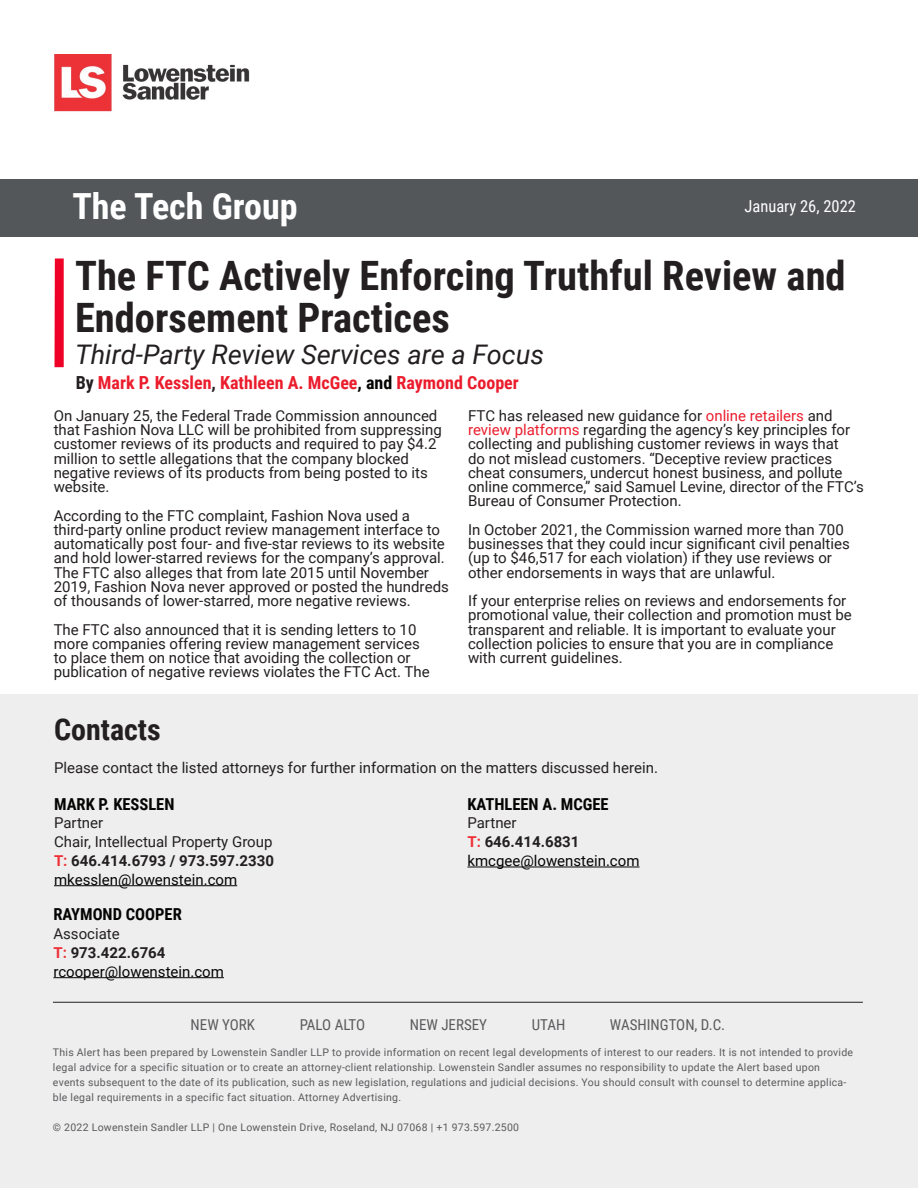
<style>
.page{position:relative;width:918px;height:1188px;background:#fff}
.page>*{position:absolute;margin:0;border:0;box-sizing:border-box;transform-origin:0 0}
.t1{font:700 40.5px/42px "Roboto Condensed";color:#231f20}
.t2{font:700 36px "Roboto Condensed";color:#fff}
.t3{font:700 30px "Roboto Condensed";color:#231f20}
.t4{font:italic 27px "Roboto";color:#231f20}
.Body{font:700 18px "Roboto Condensed";color:#eb1c2c}
.Body-2{font:700 16.5px "Roboto Condensed";color:#040503}
.t5{font:16.5px "Roboto Condensed";color:#fff}
.Body-3{font:15px/14.2px "Roboto";color:#231f20}
.Body-4{font:15px "Roboto";color:#040503}
.Body-5{font:700 15px/18.8px "Roboto";color:#231f20}
.t6{font:15px "Roboto Condensed";color:#5a595b}
.t7{font:15px "Roboto Condensed";letter-spacing:-.025em;color:#5a595b}
.t8{font:10.5px/15px "Roboto";letter-spacing:.025em;color:#5a595b}
.s1{color:#231f20}
.s2{color:#040503}
.s3{color:#eb1c2c}
.s4{font-weight:700;color:#ee3037}
.s5{font-weight:700}
.s6{font-weight:400}
.s7{color:#ee3037}
</style>
<div class="page">
<div style="left:0;top:694px;width:918px;height:494px;background:#eeeeef"></div>
<img style="left:54px;top:54px;width:196px;height:58px">
<div style="left:55px;top:258px;width:9px;height:109px;background:#ef0027"></div>
<div style="left:0;top:179px;width:918px;height:58px;background:#54575a"></div>
<hr style="left:54px;top:885px;width:183px;height:1px;background:#040503">
<hr style="left:467px;top:867px;width:173px;height:1px;background:#040503">
<hr style="left:53px;top:977px;width:171px;height:1px;background:#040503">
<hr style="left:53px;top:1002px;width:810px;height:1px;background:#231f20">
<p class="t2" style="left:72px;top:181px;width:227px">The Tech Group</p>
<p class="t5" style="left:745px;top:194px;width:113px">January 26, 2022</p>
<p class="t5" style="left:762px;top:202px;width:102px">March 20, 2020</p>
<p class="t1" style="left:75px;top:253px;width:772px">The FTC Actively Enforcing Truthful Review and<br>Endorsement Practices</p>
<p class="t4" style="left:75px;top:335px;width:470px">Third-Party Review Services are a Focus</p>
<p class="Body" style="left:76px;top:370px;width:445px"><span class="s1">By</span> Mark P. Kesslen<span class="s1">,</span> Kathleen A. McGee<span class="s2">, and</span> Raymond Cooper</p>
<p class="Body-3" style="left:54px;top:408px;width:390px">On January 25, the Federal Trade Commission announced that Fashion Nova LLC will be prohibited from suppressing customer reviews of its products and required to pay $4.2 million to settle allegations that the company blocked negative reviews of its products from being posted to its website.</p>
<p class="Body-3" style="left:54px;top:508px;width:397px">According to the FTC complaint, Fashion Nova used a third-party online product review management interface to automatically post four- and five-star reviews to its website and hold lower-starred reviews for the company’s approval.<br>The FTC also alleges that from late 2015 until November 2019, Fashion Nova never approved or posted the hundreds of thousands of lower-starred, more negative reviews.</p>
<p class="Body-3" style="left:54px;top:622px;width:378px">The FTC also announced that it is sending letters to 10 more companies offering review management services to place them on notice that avoiding the collection or publication of negative reviews violates the FTC Act. The</p>
<p class="t3" style="left:54px;top:708px;width:108px">Contacts</p>
<p class="Body-3" style="left:468px;top:408px;width:397px">FTC has released new guidance for <span class="s3">online retailers</span> and <span class="s3">review platforms</span> regarding the agency’s key principles for collecting and publishing customer reviews in ways that<br>do not mislead customers. “Deceptive review practices cheat consumers, undercut honest business, and pollute online commerce,” said Samuel Levine, director of the FTC’s Bureau of Consumer Protection.</p>
<p class="Body-3" style="left:468px;top:522px;width:383px">In October 2021, the Commission warned more than 700 businesses that they could incur significant civil penalties (up to $46,517 for each violation) if they use reviews or other endorsements in ways that are unlawful.</p>
<p class="Body-3" style="left:468px;top:593px;width:385px">If your enterprise relies on reviews and endorsements for promotional value, their collection and promotion must be transparent and reliable. It is important to evaluate your collection policies to ensure that you are in compliance with current guidelines.</p>
<p class="Body-3" style="left:54px;top:760px;width:606px">Please contact the listed attorneys for further information on the matters discussed herein.</p>
<p class="Body-2" style="left:54px;top:792px;width:122px">MARK P. KESSLEN</p>
<p class="Body-3" style="left:54px;top:815px;width:51px">Partner</p>
<p class="Body-3" style="left:54px;top:832px;width:221px;line-height:18.8px">Chair, Intellectual Property Group<br><span class="s4">T:</span> <span class="s5">646.414.6793 / 973.597.2330</span></p>
<p class="Body-4" style="left:54px;top:869px;width:185px">mkesslen@lowenstein.com</p>
<p class="Body-2" style="left:53px;top:903px;width:130px">RAYMOND COOPER</p>
<p class="Body-5" style="left:53px;top:924px;width:114px"><span class="s6">Associate<br></span><span class="s7">T:</span> 973.422.6764</p>
<p class="Body-4" style="left:53px;top:961px;width:172px">rcooper@lowenstein.com</p>
<p class="Body-2" style="left:467px;top:792px;width:143px">KATHLEEN A. MCGEE</p>
<p class="Body-5" style="left:467px;top:813px;width:114px"><span class="s6">Partner<br></span><span class="s7">T:</span> 646.414.6831</p>
<p class="Body-4" style="left:467px;top:850px;width:174px">kmcgee@lowenstein.com</p>
<p class="t6" style="left:191px;top:1014px;width:66px">NEW YORK</p>
<p class="t7" style="left:300px;top:1014px;width:67px">PALO ALTO</p>
<p class="t6" style="left:410px;top:1014px;width:79px">NEW JERSEY</p>
<p class="t6" style="left:532px;top:1014px;width:35px">UTAH</p>
<p class="t6" style="left:610px;top:1014px;width:117px">WASHINGTON, D.C.</p>
<p class="t8" style="left:53px;top:1045px;width:802px">This Alert has been prepared by Lowenstein Sandler LLP to provide information on recent legal developments of interest to our readers. It is not intended to provide legal advice for a specific situation or to create an attorney-client relationship. Lowenstein Sandler assumes no responsibility to update the Alert based upon events subsequent to the date of its publication, such as new legislation, regulations and judicial decisions. You should consult with counsel to determine applica&shy;ble legal requirements in a specific fact situation. Attorney Advertising.</p>
<p class="t8" style="left:53px;top:1120px;width:468px">© 2022 Lowenstein Sandler LLP | One Lowenstein Drive, Roseland, NJ 07068 | +1 973.597.2500</p>
</div>
